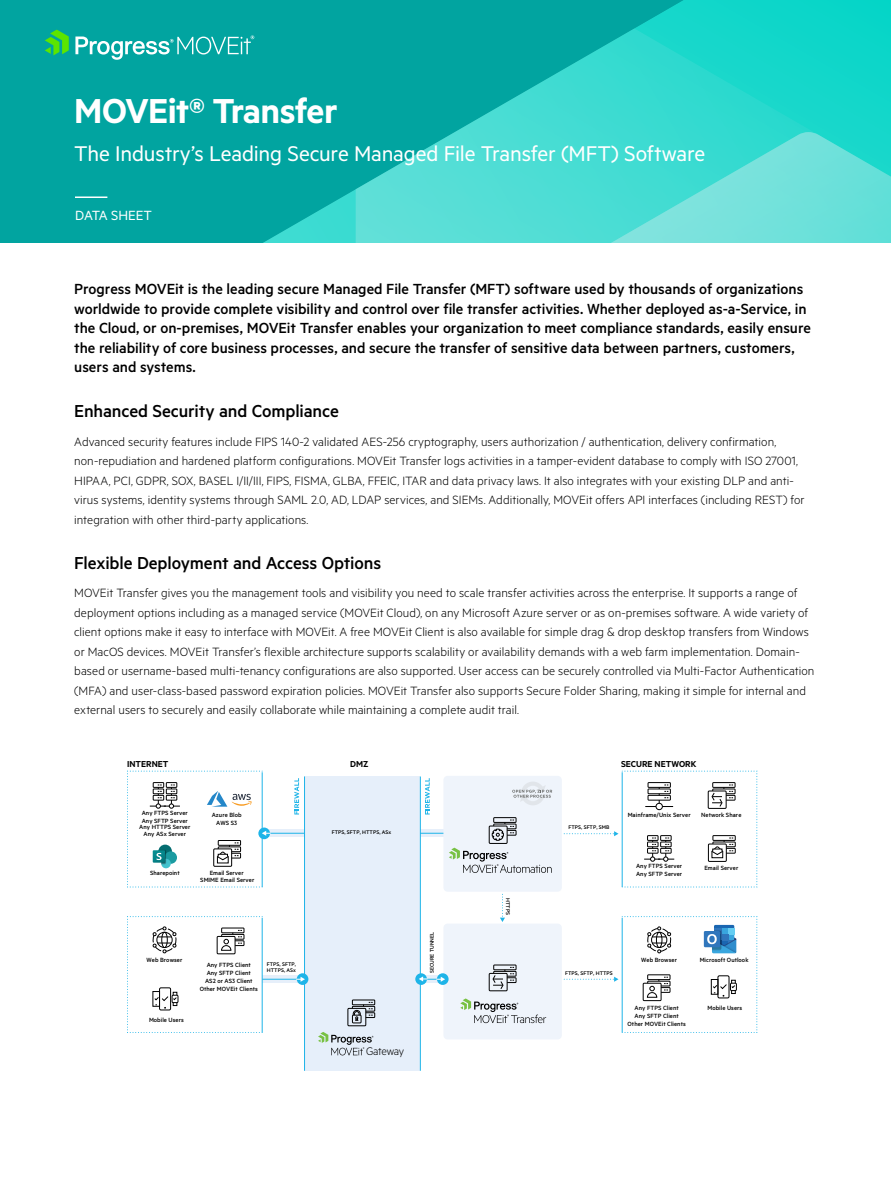
<style>
.page{position:relative;width:891px;height:1188px;background:#fff}
.page>*{position:absolute;margin:0;border:0;box-sizing:border-box;transform-origin:0 0}
.t1{font:600 39px "Metric";letter-spacing:-.02em;color:#fff}
.t2{font:24px "Metric";letter-spacing:-.01em;color:#fff}
.t3{font:500 19.5px "Metric";letter-spacing:-.005em;color:#000}
.t4{font:500 16.5px/19.5px "Metric";letter-spacing:-.005em;color:#000}
.t5{font:15px "Metric";letter-spacing:-.01em;color:#fff}
.t6{font:300 13.5px/19.5px "Metric";letter-spacing:.005em;color:#000}
.t7{font:300 12.3px "Metric";letter-spacing:-.025em;color:#000}
.t8{font:600 9.75px "Metric";color:#000}
.t9{font:500 6.75px/7.9px "Metric";letter-spacing:.005em;color:#000;text-align:center}
.t10{font:500 6px/6.6px "Metric";letter-spacing:.005em;color:#000}
</style>
<div class="page">
<div style="left:0;top:0;width:891px;height:243px;background:#01a4a0"></div>
<svg style="left:263px;top:189px;width:93px;height:54px"></svg>
<svg style="left:356px;top:0;width:535px;height:243px"></svg>
<svg style="left:530px;top:132px;width:361px;height:111px;background:#56ded6"></svg>
<svg style="left:45px;top:30px;width:24px;height:25px"></svg>
<svg style="left:75px;top:35px;width:179px;height:25px"></svg>
<hr style="left:75px;top:196px;width:32px;height:2px;background:#fff">
<svg style="left:270px;top:830px;width:173px;height:7px"></svg>
<svg style="left:263px;top:976px;width:175px;height:7px"></svg>
<hr style="left:268px;top:833px;width:181px;height:1px;background:#1eb4e8">
<div style="left:443px;top:924px;width:119px;height:115px;background:#eff4fb;border-radius:4px"></div>
<div style="left:443px;top:776px;width:119px;height:116px;background:#eff4fb;border-radius:4px"></div>
<div style="left:305px;top:777px;width:115px;height:294px;background:#e6effa"></div>
<svg style="left:294px;top:778px;width:5px;height:37px"></svg>
<svg style="left:425px;top:778px;width:5px;height:37px"></svg>
<svg style="left:512px;top:782px;width:40px;height:23px"></svg>
<svg style="left:318px;top:1032px;width:55px;height:23px"></svg>
<svg style="left:460px;top:999px;width:86px;height:24px"></svg>
<svg style="left:449px;top:848px;width:103px;height:25px"></svg>
<svg style="left:500px;top:894px;width:5px;height:28px"></svg>
<div style="left:493px;top:824px;width:23px;height:5px;border:1px solid #010101"></div>
<div style="left:493px;top:817px;width:23px;height:6px;border:1px solid #010101"></div>
<div style="left:493px;top:830px;width:23px;height:6px;border:1px solid #010101"></div>
<div style="left:489px;top:826px;width:19px;height:18px;border:1px solid #010101"></div>
<svg style="left:492px;top:820px;width:22px;height:21px"></svg>
<div style="left:493px;top:971px;width:23px;height:6px;border:1px solid #010101"></div>
<div style="left:493px;top:965px;width:23px;height:5px;border:1px solid #010101"></div>
<div style="left:493px;top:977px;width:23px;height:6px;border:1px solid #010101"></div>
<div style="left:489px;top:973px;width:19px;height:18px;border:1px solid #010101"></div>
<svg style="left:492px;top:967px;width:22px;height:23px"></svg>
<div style="left:352px;top:1006px;width:23px;height:6px;border:1px solid #010101"></div>
<div style="left:352px;top:1000px;width:23px;height:5px;border:1px solid #010101"></div>
<div style="left:352px;top:1012px;width:23px;height:6px;border:1px solid #010101"></div>
<svg style="left:348px;top:1008px;width:18px;height:18px"></svg>
<div style="left:347px;top:1008px;width:19px;height:18px;border:1px solid #010101"></div>
<hr style="left:420px;top:777px;width:1px;height:294px;background:#1eb4e8">
<hr style="left:304px;top:777px;width:1px;height:294px;background:#1eb4e8">
<div style="left:297px;top:973px;width:11px;height:12px;background:#1eb4e8;border-radius:50%"></div>
<hr style="left:263px;top:979px;width:38px;height:1px;background:#1eb4e8">
<svg style="left:297px;top:977px;width:8px;height:5px"></svg>
<svg style="left:437px;top:973px;width:12px;height:12px"></svg>
<div style="left:415px;top:973px;width:12px;height:12px;background:#1eb4e8;border-radius:50%"></div>
<svg style="left:419px;top:976px;width:26px;height:6px"></svg>
<svg style="left:127px;top:770px;width:143px;height:118px"></svg>
<svg style="left:564px;top:770px;width:194px;height:118px"></svg>
<svg style="left:564px;top:916px;width:194px;height:117px"></svg>
<svg style="left:127px;top:916px;width:136px;height:117px"></svg>
<div style="left:352px;top:1015px;width:9px;height:8px;border:1px solid #010101"></div>
<svg style="left:353px;top:1002px;width:20px;height:17px"></svg>
<h1 class="t1" style="left:74px;top:88px;width:265px">MOVEit® Transfer</h1>
<h2 class="t2" style="left:74px;top:140px;width:633px">The Industry’s Leading Secure Managed File Transfer (MFT) Software</h2>
<p class="t5" style="left:75px;top:207px;width:78px">DATA SHEET</p>
<p class="t4" style="left:74px;top:279px;width:738px">Progress MOVEit is the leading secure Managed File Transfer (MFT) software used by thousands of organizations worldwide to provide complete visibility and control over file transfer activities. Whether deployed as-a-Service, in the Cloud, or on-premises, MOVEit Transfer enables your organization to meet compliance standards, easily ensure the reliability of core business processes, and secure the transfer of sensitive data between partners, customers, users and systems.</p>
<h3 class="t3" style="left:74px;top:400px;width:266px">Enhanced Security and Compliance</h3>
<p class="t6" style="left:74px;top:431px;width:732px">Advanced security features include FIPS 140-2 validated AES-256 cryptography, users authorization / authentication, delivery confirmation, non-repudiation and hardened platform configurations. MOVEit Transfer logs activities in a tamper-evident database to comply with ISO 27001, HIPAA, PCI, GDPR, SOX, BASEL I/II/III, FIPS, FISMA, GLBA, FFEIC, ITAR and data privacy laws. It also integrates with your existing DLP and anti&shy;virus systems, identity systems through SAML 2.0, AD, LDAP services, and SIEMs. Additionally, MOVEit offers API interfaces (including REST) for integration with other third-party applications.</p>
<h3 class="t3" style="left:74px;top:551px;width:309px">Flexible Deployment and Access Options</h3>
<p class="t6" style="left:74px;top:583px;width:742px">MOVEit Transfer gives you the management tools and visibility you need to scale transfer activities across the enterprise. It supports a range of deployment options including as a managed service (MOVEit Cloud), on any Microsoft Azure server or as on-premises software. A wide variety of client options make it easy to interface with MOVEit. A free MOVEit Client is also available for simple drag &amp; drop desktop transfers from Windows or MacOS devices. MOVEit Transfer’s flexible architecture supports scalability or availability demands with a web farm implementation. Domain&shy;based or username-based multi-tenancy configurations are also supported. User access can be securely controlled via Multi-Factor Authentication (MFA) and user-class-based password expiration policies. MOVEit Transfer also supports Secure Folder Sharing, making it simple for internal and external users to securely and easily collaborate while maintaining a complete audit trail.</p>
<p class="t8" style="left:127px;top:758px;width:43px">INTERNET</p>
<p class="t9" style="left:142px;top:809px;width:48px;text-align:left">Any FTPS Server<br>Any SFTP Server</p>
<p class="t9" style="left:139px;top:824px;width:53px;line-height:6.9px">Any HTTPS Server<br>Any ASx Server</p>
<p class="t9" style="left:212px;top:811px;width:31px;line-height:7.5px">Azure Blob<br>AWS S3</p>
<p class="t8" style="left:350px;top:758px;width:20px">DMZ</p>
<p class="t8" style="left:621px;top:758px;width:77px">SECURE NETWORK</p>
<p class="t10" style="left:332px;top:828px;width:61px">FTPS, SFTP, HTTPS, ASx</p>
<p class="t10" style="left:568px;top:824px;width:43px">FTPS, SFTP, SMB</p>
<p class="t9" style="left:628px;top:811px;width:64px">Mainframe/Unix Server</p>
<p class="t9" style="left:701px;top:811px;width:42px">Network Share</p>
<p class="t9" style="left:150px;top:869px;width:31px">Sharepoint</p>
<p class="t9" style="left:636px;top:862px;width:48px;text-align:left">Any FTPS Server<br>Any SFTP Server</p>
<p class="t9" style="left:210px;top:869px;width:36px">Email Server</p>
<p class="t9" style="left:200px;top:876px;width:56px">SMIME Email Server</p>
<p class="t10" style="left:512px;top:898px;width:19px;rotate:90deg">HTTPS</p>
<p class="t9" style="left:704px;top:864px;width:36px">Email Server</p>
<p class="t9" style="left:147px;top:956px;width:37px">Web Browser</p>
<p class="t9" style="left:149px;top:1016px;width:36px">Mobile Users</p>
<p class="t9" style="left:200px;top:961px;width:60px">Any FTPS Client<br>Any SFTP Client<br>AS2 or AS3 Client<br>Other MOVEit Clients</p>
<p class="t10" style="left:267px;top:960px;width:31px">FTPS, SFTP,<br>HTTPS, ASx</p>
<p class="t10" style="left:429px;top:973px;width:43px;rotate:-90deg">SECURE TUNNEL</p>
<p class="t7" style="left:366px;top:1044px;width:40px">Gateway</p>
<p class="t10" style="left:565px;top:970px;width:49px">FTPS, SFTP, HTTPS</p>
<p class="t9" style="left:641px;top:956px;width:37px">Web Browser</p>
<p class="t9" style="left:700px;top:956px;width:50px">Microsoft Outlook</p>
<p class="t9" style="left:628px;top:1004px;width:60px">Any FTPS Client<br>Any SFTP Client<br>Other MOVEit Clients</p>
<p class="t9" style="left:707px;top:1004px;width:36px">Mobile Users</p>
</div>
